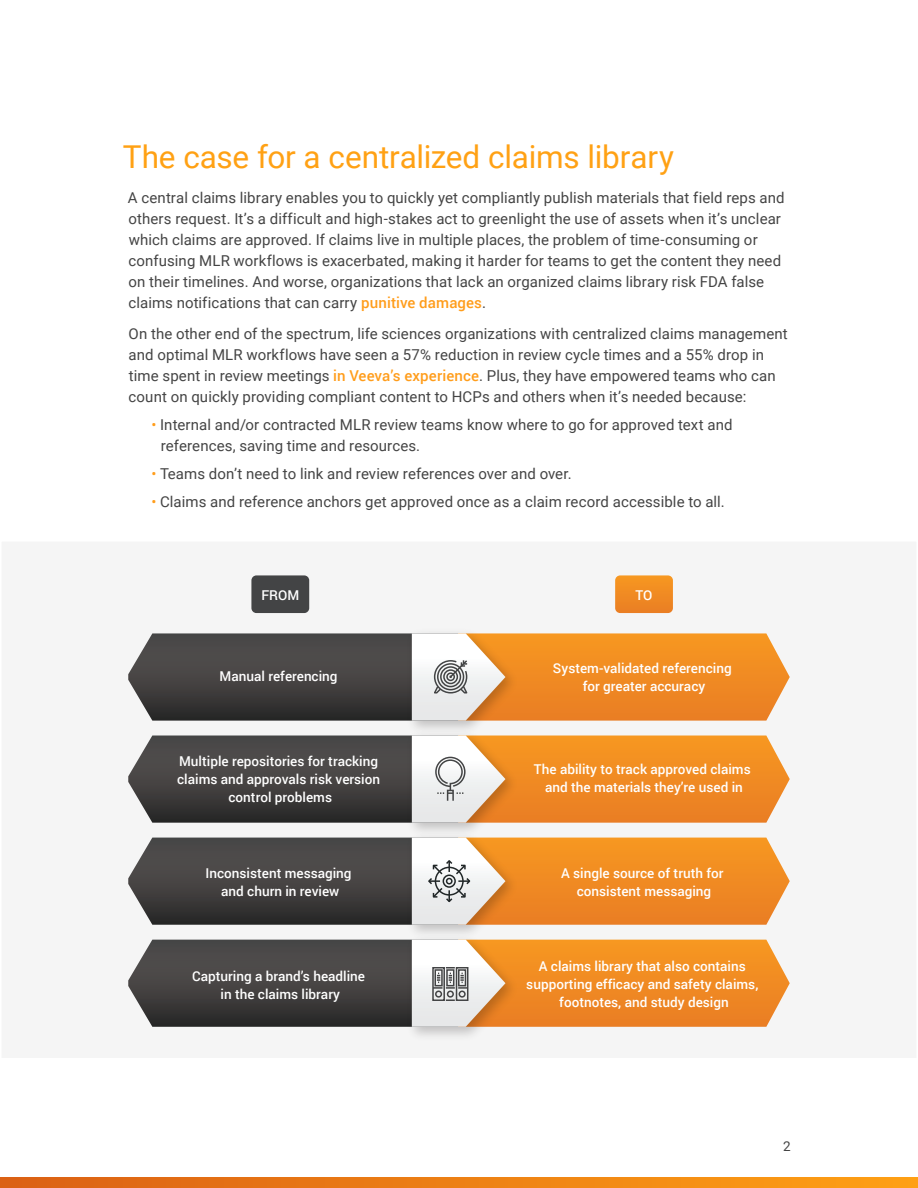
<style>
.page{position:relative;width:918px;height:1188px;background:#fff}
.page>*{position:absolute;margin:0;border:0;box-sizing:border-box;transform-origin:0 0}
.t1{font:31.5px "Roboto";letter-spacing:-.005em;color:#ffa114}
.Body{font:15px/21px "Roboto";letter-spacing:.005em;color:#444}
.t2{font:500 13.5px/18px "Roboto";color:#fff;text-align:center}
.t3{font:13.5px "Roboto";color:#444}
.s1{font-weight:500;color:#ff9d1b}
.s2{color:#ff9d1b}
</style>
<div class="page">
<svg style="left:0;top:1177px;width:918px;height:11px;background:#ec8014"></svg>
<div style="left:1px;top:541px;width:916px;height:518px;background:#f5f5f5"></div>
<div style="left:251px;top:575px;width:58px;height:38px;background:#434445;border-radius:5px"></div>
<svg style="left:615px;top:575px;width:58px;height:38px;background:#f08d27"></svg>
<svg style="left:128px;top:736px;width:662px;height:87px;background:#a77a4c"></svg>
<svg style="left:128px;top:633px;width:662px;height:88px;background:#a77a4c"></svg>
<svg style="left:128px;top:940px;width:662px;height:87px;background:#a6794b"></svg>
<svg style="left:128px;top:838px;width:662px;height:87px;background:#a7794b"></svg>
<div style="left:443px;top:875px;width:13px;height:13px;border:2px solid #212728;border-radius:50%"></div>
<div style="left:446px;top:878px;width:7px;height:7px;border:2px solid #212728;border-radius:50%"></div>
<h1 class="t1" style="left:123px;top:135px;width:553px">The case for a centralized claims library</h1>
<p class="Body" style="left:128px;top:186px;width:658px">A central claims library enables you to quickly yet compliantly publish materials that field reps and others request. It’s a difficult and high-stakes act to greenlight the use of assets when it’s unclear which claims are approved. If claims live in multiple places, the problem of time-consuming or confusing MLR workflows is exacerbated, making it harder for teams to get the content they need on their timelines. And worse, organizations that lack an organized claims library risk FDA false claims notifications that can carry <span class="s1">punitive damages</span>.</p>
<p class="Body" style="left:129px;top:323px;width:661px">On the other end of the spectrum, life sciences organizations with centralized claims management and optimal MLR workflows have seen a 57% reduction in review cycle times and a 55% drop in time spent in review meetings <span class="s1">in Veeva’s experience</span>. Plus, they have empowered teams who can count on quickly providing compliant content to HCPs and others when it’s needed because:</p>
<p class="Body" style="left:161px;top:414px;width:573px;text-indent:-10px"><span class="s2">•</span> Internal and/or contracted MLR review teams know where to go for approved text and references, saving time and resources.</p>
<p class="Body" style="left:151px;top:462px;width:422px"><span class="s2">•</span> Teams don’t need to link and review references over and over.</p>
<p class="Body" style="left:151px;top:490px;width:575px"><span class="s2">•</span> Claims and reference anchors get approved once as a claim record accessible to all.</p>
<p class="t2" style="left:261px;top:585px;width:39px">FROM</p>
<p class="t2" style="left:636px;top:585px;width:18px">TO</p>
<p class="t2" style="left:220px;top:666px;width:119px">Manual referencing</p>
<p class="t2" style="left:553px;top:659px;width:180px">System-validated referencing for greater accuracy</p>
<p class="t2" style="left:177px;top:751px;width:204px">Multiple repositories for tracking claims and approvals risk version control problems</p>
<p class="t2" style="left:534px;top:759px;width:218px">The ability to track approved claims and the materials they’re used in</p>
<p class="t2" style="left:206px;top:864px;width:148px">Inconsistent messaging and churn in review</p>
<p class="t2" style="left:561px;top:864px;width:164px">A single source of truth for consistent messaging</p>
<p class="t2" style="left:192px;top:966px;width:174px">Capturing a brand’s headline in the claims library</p>
<p class="t2" style="left:526px;top:957px;width:234px">A claims library that also contains supporting efficacy and safety claims, footnotes, and study design</p>
<p class="t3" style="left:783px;top:1137px;width:9px">2</p>
</div>
